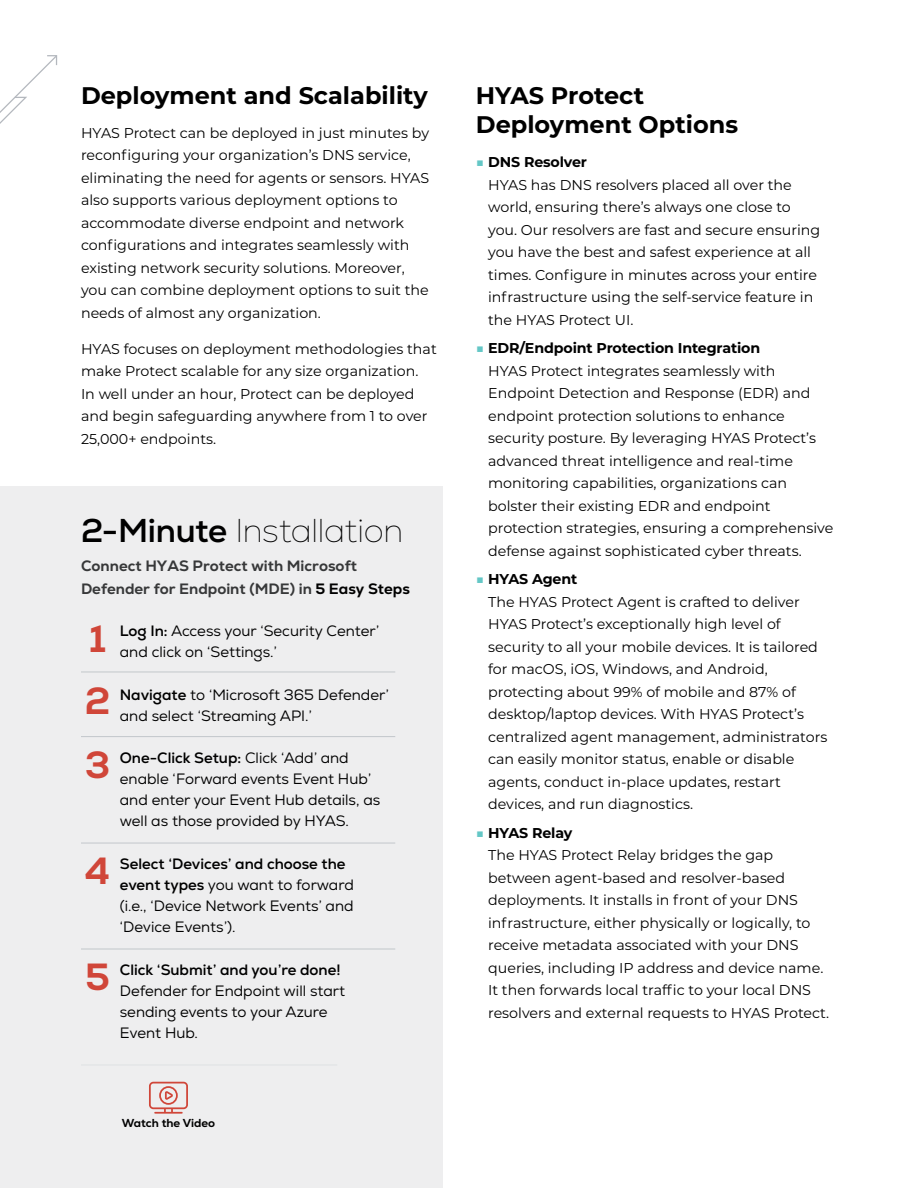
<style>
.page{position:relative;width:918px;height:1188px;background:#fff}
.page>*{position:absolute;margin:0;border:0;box-sizing:border-box;transform-origin:0 0}
.t1{font:800 37.8px/62.8px "Nexa";color:#d04639;text-align:justify}
.t2{font:100 33px "Nexa";letter-spacing:-.01em;color:#000}
.t3{font:700 24px/28.5px "Montserrat";color:#000}
.t4{font:15px/21px "Nexa";color:#000}
.t5{font:800 15px/22.5px "Nexa";color:#373839}
.t6{font:700 15px "Nexa";color:#000}
.t7{font:14.25px/22.5px "Montserrat";color:#000}
.t8{font:800 11.55px "Nexa";color:#000}
.s1{font-weight:700}
.s2{color:#000}
.s3{color:#64c7c6}
</style>
<div class="page">
<svg style="left:0;top:55px;width:58px;height:69px"></svg>
<div style="left:0;top:486px;width:442px;height:702px;background:#eeeeef"></div>
<hr style="left:81px;top:672px;width:314px;height:1px;background:#c2c7cb">
<hr style="left:81px;top:736px;width:314px;height:1px;background:#c2c7cb">
<hr style="left:81px;top:843px;width:314px;height:1px;background:#c2c7cb">
<hr style="left:81px;top:949px;width:314px;height:1px;background:#c2c7cb">
<hr style="left:81px;top:1065px;width:256px;height:1px;background:#dee1e3">
<svg style="left:149px;top:1081px;width:39px;height:33px"></svg>
<h3 class="t3" style="left:81px;top:80px;width:348px">Deployment and Scalability</h3>
<p class="t7" style="left:81px;top:121px;width:350px">HYAS Protect can be deployed in just minutes by reconfiguring your organization’s DNS service, eliminating the need for agents or sensors. HYAS also supports various deployment options to accommodate diverse endpoint and network configurations and integrates seamlessly with existing network security solutions. Moreover, you can combine deployment options to suit the needs of almost any organization.</p>
<p class="t7" style="left:81px;top:337px;width:357px">HYAS focuses on deployment methodologies that make Protect scalable for any size organization.<br>In well under an hour, Protect can be deployed and begin safeguarding anywhere from 1 to over 25,000+ endpoints.</p>
<h2 class="t2" style="left:81px;top:511px;width:324px"><span class="s1">2-Minute</span> Installation</h2>
<p class="t5" style="left:81px;top:555px;width:330px">Connect HYAS Protect with Microsoft<br>Defender for Endpoint (MDE) in <span class="s2">5 Easy Steps</span></p>
<h1 class="t1" style="left:85px;top:608px;width:27px">1<br>2<br>3</h1>
<h1 class="t1" style="left:85px;top:839px;width:27px">4</h1>
<h1 class="t1" style="left:85px;top:945px;width:26px">5</h1>
<p class="t4" style="left:120px;top:621px;width:261px"><span class="s1">Log In:</span> Access your ‘Security Center’ and click on ‘Settings.’</p>
<p class="t4" style="left:120px;top:684px;width:270px"><span class="s1">Navigate</span> to ‘Microsoft 365 Defender’ and select ‘Streaming API.’</p>
<p class="t4" style="left:120px;top:748px;width:262px"><span class="s1">One-Click Setup:</span> Click ‘Add’ and enable ‘Forward events Event Hub’ and enter your Event Hub details, as well as those provided by HYAS.</p>
<p class="t4" style="left:120px;top:854px;width:236px"><span class="s1">Select ‘Devices’ and choose the event types</span> you want to forward (i.e., ‘Device Network Events’ and ‘Device Events’).</p>
<p class="t6" style="left:120px;top:960px;width:222px">Click ‘Submit’ and you’re done!</p>
<p class="t4" style="left:120px;top:980px;width:227px">Defender for Endpoint will start sending events to your Azure<br>Event Hub.</p>
<p class="t8" style="left:122px;top:1115px;width:95px">Watch the Video</p>
<h3 class="t3" style="left:476px;top:80px;width:264px">HYAS Protect<br>Deployment Options</h3>
<p class="t7" style="left:488px;top:150px;width:334px;text-indent:-12px"><span class="s3">■</span> <span class="s1">DNS Resolver<br></span>HYAS has DNS resolvers placed all over the world, ensuring there’s always one close to you. Our resolvers are fast and secure ensuring you have the best and safest experience at all times. Configure in minutes across your entire infrastructure using the self-service feature in the HYAS Protect UI.</p>
<p class="t7" style="left:488px;top:336px;width:347px;text-indent:-12px"><span class="s3">■</span> <span class="s1">EDR/Endpoint Protection Integration<br></span>HYAS Protect integrates seamlessly with Endpoint Detection and Response (EDR) and endpoint protection solutions to enhance security posture. By leveraging HYAS Protect’s advanced threat intelligence and real-time monitoring capabilities, organizations can bolster their existing EDR and endpoint protection strategies, ensuring a comprehensive defense against sophisticated cyber threats.</p>
<p class="t7" style="left:488px;top:567px;width:341px;text-indent:-12px"><span class="s3">■</span> <span class="s1">HYAS Agent<br></span>The HYAS Protect Agent is crafted to deliver HYAS Protect’s exceptionally high level of security to all your mobile devices. It is tailored for macOS, iOS, Windows, and Android, protecting about 99% of mobile and 87% of desktop/laptop devices. With HYAS Protect’s centralized agent management, administrators can easily monitor status, enable or disable agents, conduct in-place updates, restart devices, and run diagnostics.</p>
<p class="t7" style="left:488px;top:821px;width:343px;text-indent:-12px"><span class="s3">■</span> <span class="s1">HYAS Relay<br></span>The HYAS Protect Relay bridges the gap between agent-based and resolver-based deployments. It installs in front of your DNS infrastructure, either physically or logically, to receive metadata associated with your DNS queries, including IP address and device name.<br>It then forwards local traffic to your local DNS resolvers and external requests to HYAS Protect.</p>
</div>
